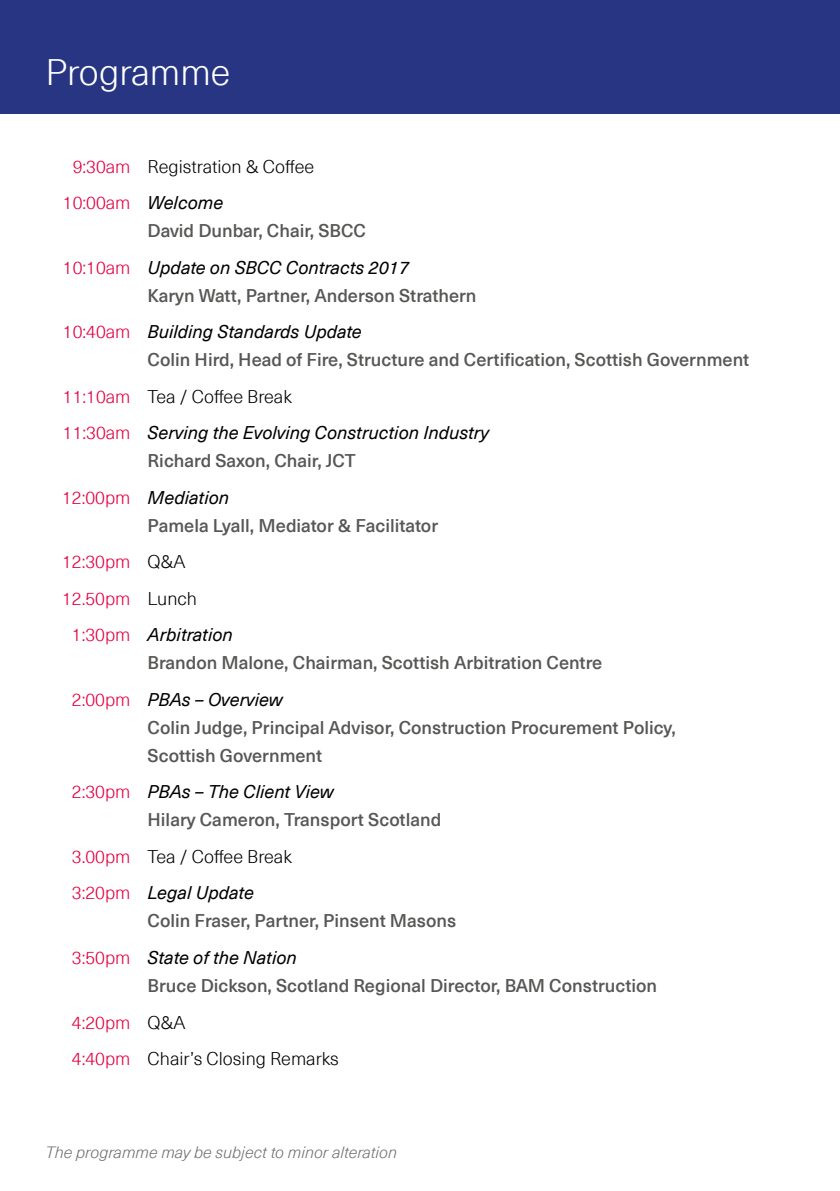
<style>
.page{position:relative;width:840px;height:1191px;background:#fff}
.page>*{position:absolute;margin:0;border:0;box-sizing:border-box;transform-origin:0 0}
.t1{font:300 36px "Neue Haas Unica Pro";color:#fff}
.t2{font:500 18px/36.6px "Neue Haas Unica Pro";color:#575756}
.t3{font:300 18px/36.6px "Neue Haas Unica Pro";color:#000}
.t4{font:italic 18px/36.6px "Neue Haas Unica Pro";color:#000}
.t5{font:300 18px "Neue Haas Unica Pro";color:#e40042}
.t6{font:italic 300 16px "Neue Haas Unica Pro";color:#706f6f}
.s1{color:#e40042}
.s2{font-weight:400;font-style:italic}
.s3{font-weight:500;font-style:normal;color:#575756}
.s4{font-weight:300;font-style:normal;color:#e40042}
.s5{font-weight:300;color:#e40042}
.s6{font-weight:400;font-style:italic;color:#000}
.s7{font-weight:300;color:#000}
.s8{color:#000}
</style>
<div class="page">
<div style="left:0;top:0;width:839px;height:113px;background:#283583"></div>
<h1 class="t1" style="left:45px;top:51px;width:186px">Programme</h1>
<p class="t3" style="left:63px;top:148px;width:253px;text-indent:10px"><span class="s1">9:30am</span> Registration &amp; Coffee<br><span class="s1">10:00am</span> <span class="s2">Welcome</span></p>
<p class="t4" style="left:63px;top:213px;width:347px;text-indent:85px"><span class="s3">David Dunbar, Chair, SBCC<br></span><span class="s4">10:10am</span> Update on SBCC Contracts 2017</p>
<p class="t2" style="left:63px;top:277px;width:415px;text-indent:85px">Karyn Watt, Partner, Anderson Strathern<br><span class="s5">10:40am</span> <span class="s6">Building Standards Update</span></p>
<p class="t2" style="left:63px;top:342px;width:687px;text-indent:85px">Colin Hird, Head of Fire, Structure and Certification, Scottish Government<br><span class="s5">11:10am</span> <span class="s7">Tea / Coffee Break<br></span><span class="s5">11:30am</span> <span class="s6">Serving the Evolving Construction Industry</span></p>
<p class="t2" style="left:62px;top:443px;width:295px;text-indent:85px">Richard Saxon, Chair, JCT<br><span class="s5">12:00pm</span> <span class="s6">Mediation</span></p>
<p class="t2" style="left:147px;top:507px;width:292px">Pamela Lyall, Mediator &amp; Facilitator</p>
<p class="t5" style="left:62px;top:551px;width:125px">12:30pm <span class="s8">Q&amp;A</span></p>
<p class="t5" style="left:62px;top:588px;width:136px">12.50pm <span class="s8">Lunch</span></p>
<p class="t4" style="left:72px;top:617px;width:162px"><span class="s4">1:30pm</span> Arbitration</p>
<p class="t2" style="left:72px;top:645px;width:531px;text-indent:76px">Brandon Malone, Chairman, Scottish Arbitration Centre<br><span class="s5">2:00pm</span> <span class="s6">PBAs – Overview</span></p>
<p class="t2" style="left:147px;top:713px;width:529px;line-height:28px">Colin Judge, Principal Advisor, Construction Procurement Policy,<br>Scottish Government</p>
<p class="t2" style="left:147px;top:778px;width:295px;line-height:28px;text-indent:-76px"><span class="s5">2:30pm</span> <span class="s6">PBAs – The Client View<br></span>Hilary Cameron, Transport Scotland</p>
<p class="t3" style="left:72px;top:838px;width:221px"><span class="s1">3.00pm</span> Tea / Coffee Break<br><span class="s1">3:20pm</span> <span class="s2">Legal Update</span></p>
<p class="t2" style="left:72px;top:903px;width:386px;text-indent:76px">Colin Fraser, Partner, Pinsent Masons<br><span class="s5">3:50pm</span> <span class="s6">State of the Nation</span></p>
<p class="t2" style="left:72px;top:967px;width:586px;text-indent:76px">Bruce Dickson, Scotland Regional Director, BAM Construction<br><span class="s5">4:20pm</span> <span class="s7">Q&amp;A<br></span><span class="s5">4:40pm</span> <span class="s7">Chair’s Closing Remarks</span></p>
<p class="t6" style="left:45px;top:1142px;width:353px">The programme may be subject to minor alteration</p>
</div>
